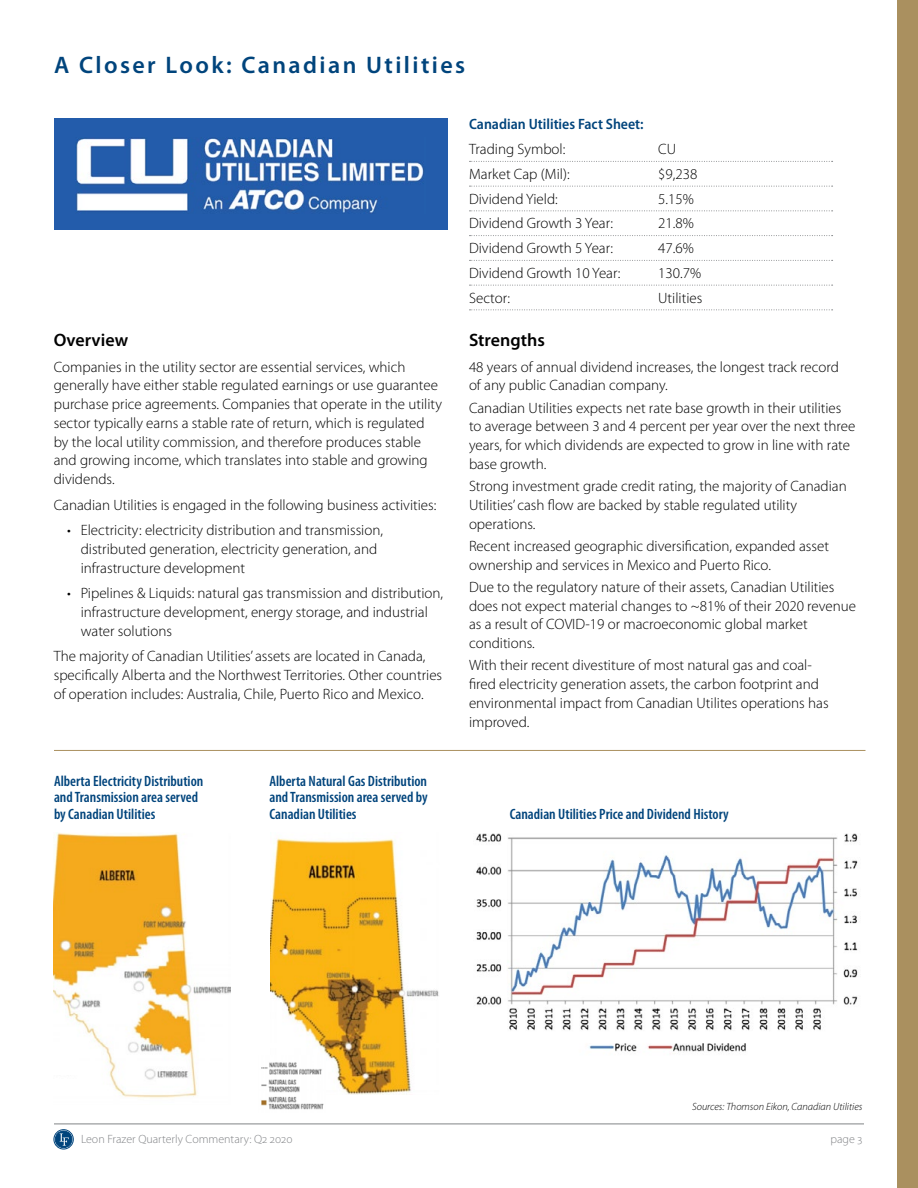
<style>
.page{position:relative;width:918px;height:1188px;background:#fff}
.page>*{position:absolute;margin:0;border:0;box-sizing:border-box;transform-origin:0 0}
.t1{font:600 24px "Myriad Pro";letter-spacing:.1em;color:#00447c}
.t2{font:600 18px "Myriad Pro";color:#000}
.t3{font:300 15px/18.8px "Myriad Pro";color:#000}
.t4{font:600 condensed 15px/16.5px "Myriad Pro";color:#00447c}
.t5{font:600 semi-condensed 15px "Myriad Pro";color:#00447c}
.t6{font:300 12px "Myriad Pro";color:#828487}
.t7{font:italic 300 10.5px "Myriad Pro";color:#000}
</style>
<div class="page">
<div style="left:55px;top:1131px;width:17px;height:17px;background:#00447c;border-radius:50%"></div>
<div style="left:55px;top:1131px;width:17px;height:17px;border:1px solid #00447c;border-radius:50%"></div>
<svg style="left:59px;top:1133px;width:10px;height:13px"></svg>
<div style="left:54px;top:1130px;width:19px;height:19px;border:1px solid #00447c;border-radius:50%"></div>
<div style="left:54px;top:119px;width:394px;height:111px;background:#235cab"></div>
<img style="left:76px;top:137px;width:348px;height:76px">
<img style="left:54px;top:832px;width:176px;height:266px">
<img style="left:476px;top:833px;width:382px;height:219px">
<img style="left:270px;top:838px;width:169px;height:256px">
<img style="left:261px;top:1055px;width:65px;height:55px">
<div style="left:47px;top:1056px;width:32px;height:19px;background:#fff"></div>
<svg style="left:470px;top:161px;width:363px;height:1px"></svg>
<svg style="left:470px;top:186px;width:363px;height:1px"></svg>
<svg style="left:470px;top:210px;width:363px;height:1px"></svg>
<svg style="left:470px;top:235px;width:363px;height:1px"></svg>
<svg style="left:470px;top:260px;width:363px;height:1px"></svg>
<svg style="left:470px;top:285px;width:363px;height:1px"></svg>
<svg style="left:470px;top:309px;width:363px;height:1px"></svg>
<hr style="left:54px;top:1124px;width:810px;height:1px;background:#828487">
<hr style="left:54px;top:750px;width:812px;height:1px;background:#aa905f">
<div style="left:898px;top:0;width:20px;height:1188px;background:#aa905f"></div>
<h1 class="t1" style="left:54px;top:51px;width:413px">A Closer Look: Canadian Utilities</h1>
<p class="t2" style="left:54px;top:330px;width:76px">Overview</p>
<p class="t3" style="left:54px;top:358px;width:390px">Companies in the utility sector are essential services, which generally have either stable regulated earnings or use guarantee purchase price agreements. Companies that operate in the utility sector typically earns a stable rate of return, which is regulated by the local utility commission, and therefore produces stable and growing income, which translates into stable and growing dividends.</p>
<p class="t3" style="left:54px;top:496px;width:384px">Canadian Utilities is engaged in the following business activities:</p>
<p class="t3" style="left:81px;top:521px;width:304px;text-indent:-14px">• Electricity: electricity distribution and transmission, distributed generation, electricity generation, and infrastructure development</p>
<p class="t3" style="left:81px;top:584px;width:364px;text-indent:-14px">• Pipelines &amp; Liquids: natural gas transmission and distribution, infrastructure development, energy storage, and industrial water solutions</p>
<p class="t3" style="left:54px;top:647px;width:390px">The majority of Canadian Utilities’ assets are located in Canada, specifically Alberta and the Northwest Territories. Other countries of operation includes: Australia, Chile, Puerto Rico and Mexico.</p>
<p class="t4" style="left:54px;top:773px;width:151px">Alberta Electricity Distribution and Transmission area served by Canadian Utilities</p>
<p class="t4" style="left:269px;top:773px;width:160px;text-align:justify">Alberta Natural Gas Distribution and Transmission area served by Canadian Utilities</p>
<p class="t5" style="left:469px;top:116px;width:176px">Canadian Utilities Fact Sheet:</p>
<p class="t3" style="left:469px;top:140px;width:98px">Trading Symbol:</p>
<p class="t3" style="left:658px;top:140px;width:19px">CU</p>
<p class="t3" style="left:469px;top:165px;width:102px">Market Cap (Mil):</p>
<p class="t3" style="left:658px;top:165px;width:41px">$9,238</p>
<p class="t3" style="left:469px;top:190px;width:90px">Dividend Yield:</p>
<p class="t3" style="left:658px;top:190px;width:37px">5.15%</p>
<p class="t3" style="left:469px;top:214px;width:145px">Dividend Growth 3 Year:</p>
<p class="t3" style="left:658px;top:214px;width:37px">21.8%</p>
<p class="t3" style="left:469px;top:239px;width:145px">Dividend Growth 5 Year:</p>
<p class="t3" style="left:658px;top:239px;width:37px">47.6%</p>
<p class="t3" style="left:469px;top:264px;width:153px">Dividend Growth 10 Year:</p>
<p class="t3" style="left:658px;top:264px;width:44px">130.7%</p>
<p class="t3" style="left:469px;top:289px;width:42px">Sector:</p>
<p class="t3" style="left:658px;top:289px;width:46px">Utilities</p>
<p class="t2" style="left:469px;top:330px;width:77px">Strengths</p>
<p class="t3" style="left:469px;top:358px;width:371px">48 years of annual dividend increases, the longest track record of any public Canadian company.</p>
<p class="t3" style="left:469px;top:399px;width:388px">Canadian Utilities expects net rate base growth in their utilities to average between 3 and 4 percent per year over the next three years, for which dividends are expected to grow in line with rate base growth.</p>
<p class="t3" style="left:469px;top:477px;width:379px">Strong investment grade credit rating, the majority of Canadian<br>Utilities’ cash flow are backed by stable regulated utility operations.</p>
<p class="t3" style="left:469px;top:537px;width:361px">Recent increased geographic diversification, expanded asset ownership and services in Mexico and Puerto Rico.</p>
<p class="t3" style="left:469px;top:578px;width:389px">Due to the regulatory nature of their assets, Canadian Utilities does not expect material changes to ~81% of their 2020 revenue as a result of COVID-19 or macroeconomic global market conditions.</p>
<p class="t3" style="left:469px;top:656px;width:361px">With their recent divestiture of most natural gas and coal&shy;fired electricity generation assets, the carbon footprint and environmental impact from Canadian Utilites operations has improved.</p>
<p class="t4" style="left:510px;top:806px;width:221px">Canadian Utilities Price and Dividend History</p>
<p class="t7" style="left:692px;top:1101px;width:172px">Sources: Thomson Eikon, Canadian Utilities</p>
<p class="t6" style="left:81px;top:1132px;width:213px">Leon Frazer Quarterly Commentary: Q2 2020</p>
<p class="t6" style="left:831px;top:1132px;width:33px">page 3</p>
</div>
